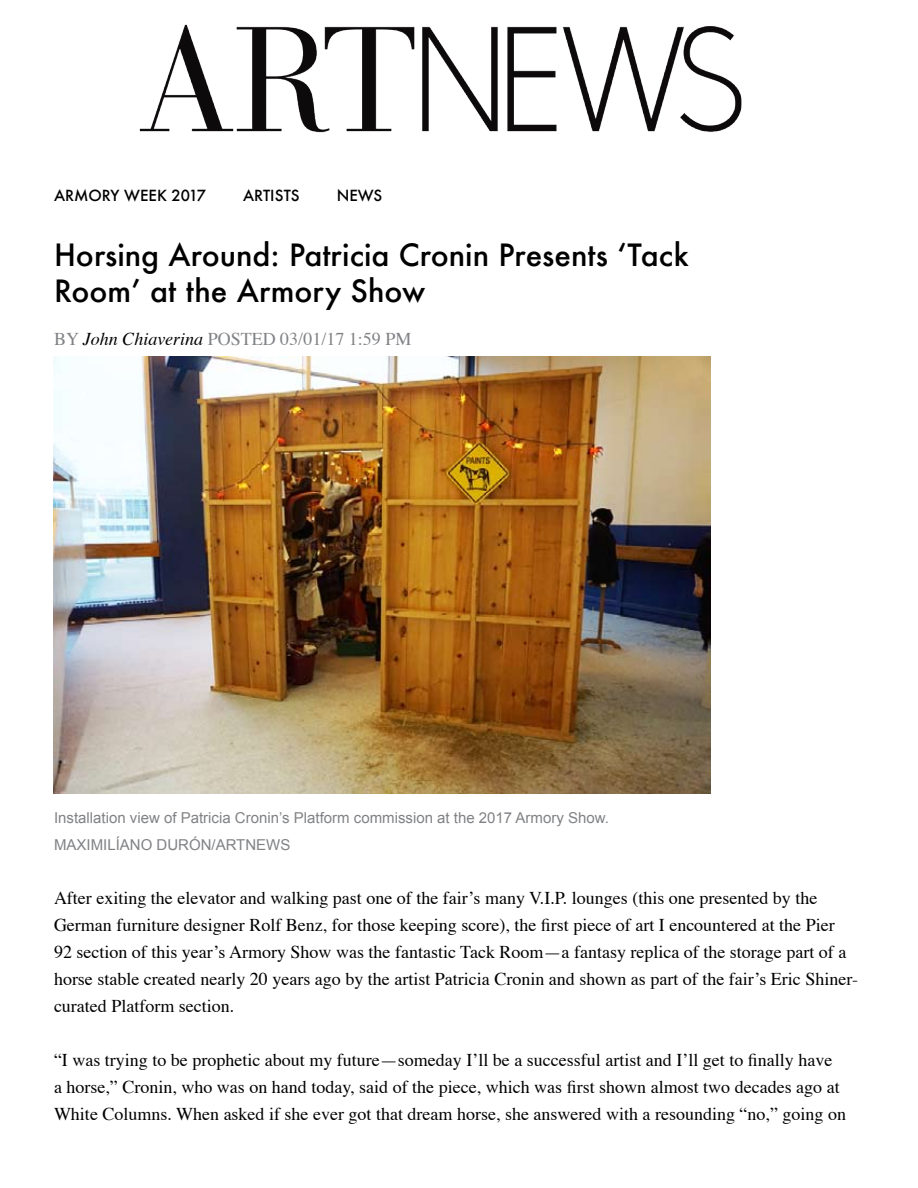
<style>
.page{position:relative;width:918px;height:1188px;background:#fff}
.page>*{position:absolute;margin:0;border:0;box-sizing:border-box;transform-origin:0 0}
.t1{font:500 30px/36px "Futura";color:#000}
.t2{font:18px/27px "Times";color:#000}
.t3{font:18px "Times";color:#808285}
.t4{font:15px/27px "Arial";color:#808285}
.t5{font:500 15px "Futura";color:#000}
.s1{font-style:italic;color:#000}
</style>
<div class="page">
<img style="left:54px;top:356px;width:656px;height:438px">
<img style="left:139px;top:24px;width:603px;height:109px">
<p class="t5" style="left:54px;top:186px;width:154px">Armory Week 2017</p>
<p class="t5" style="left:243px;top:186px;width:58px">Artists</p>
<p class="t5" style="left:337px;top:186px;width:47px">News</p>
<h1 class="t1" style="left:54px;top:237px;width:636px">Horsing Around: Patricia Cronin Presents ‘Tack<br>Room’ at the Armory Show</h1>
<p class="t3" style="left:54px;top:322px;width:359px">BY <span class="s1">John Chiaverina</span> Posted 03/01/17 1:59 pm</p>
<p class="t4" style="left:54px;top:804px;width:556px">Installation view of Patricia Cronin’s Platform commission at the 2017 Armory Show.<br>MAXIMILÍANO DURÓN/ARTNEWS</p>
<p class="t2" style="left:54px;top:883px;width:806px">After exiting the elevator and walking past one of the fair’s many V.I.P. lounges (this one presented by the German furniture designer Rolf Benz, for those keeping score), the first piece of art I encountered at the Pier<br>92 section of this year’s Armory Show was the fantastic Tack Room—a fantasy replica of the storage part of a horse stable created nearly 20 years ago by the artist Patricia Cronin and shown as part of the fair’s Eric Shiner&shy;curated Platform section.</p>
<p class="t2" style="left:54px;top:1045px;width:794px">“I was trying to be prophetic about my future—someday I’ll be a successful artist and I’ll get to finally have<br>a horse,” Cronin, who was on hand today, said of the piece, which was first shown almost two decades ago at<br>White Columns. When asked if she ever got that dream horse, she answered with a resounding “no,” going on</p>
</div>
